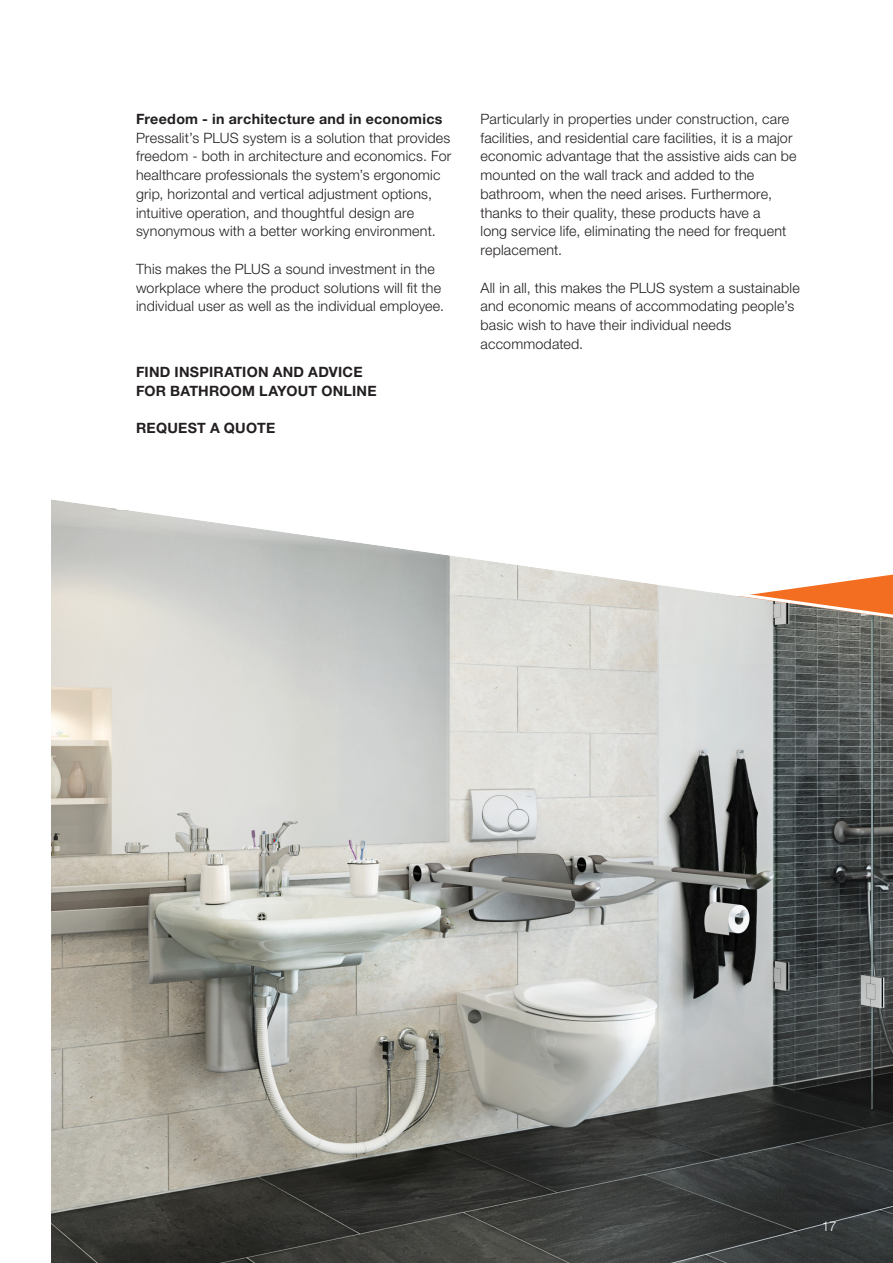
<style>
.page{position:relative;width:893px;height:1263px;background:#fff}
.page>*{position:absolute;margin:0;border:0;box-sizing:border-box;transform-origin:0 0}
.Brødtekst{font:300 14.25px/18.8px "Helvetica Neue LT Std";letter-spacing:.015em;color:#231f20}
.Læs_mere{font:700 14.25px/18.8px "Helvetica Neue";letter-spacing:.02em;color:#231f20}
.Brødtekst-2{font:700 14.25px "Helvetica Neue LT Std";letter-spacing:.02em;color:#231f20}
.t1{font:300 13.5px "Helvetica Neue LT Std";color:#fff}
</style>
<div class="page">
<img style="left:51px;top:630px;width:842px;height:633px">
<svg style="left:51px;top:499px;width:842px;height:131px"></svg>
<p class="Brødtekst-2" style="left:136px;top:110px;width:308px">Freedom - in architecture and in economics</p>
<p class="Brødtekst" style="left:136px;top:128px;width:317px">Pressalit’s PLUS system is a solution that provides freedom - both in architecture and economics. For healthcare professionals the system’s ergonomic grip, horizontal and vertical adjustment options, intuitive operation, and thoughtful design are synonymous with a better working environment.</p>
<p class="Brødtekst" style="left:136px;top:259px;width:310px">This makes the PLUS a sound investment in the workplace where the product solutions will fit the individual user as well as the individual employee.</p>
<p class="Læs_mere" style="left:136px;top:362px;width:242px">FIND INSPIRATION AND ADVICE<br>FOR BATHROOM LAYOUT ONLINE</p>
<p class="Læs_mere" style="left:136px;top:418px;width:141px">REQUEST A QUOTE</p>
<p class="Brødtekst" style="left:480px;top:109px;width:318px">Particularly in properties under construction, care facilities, and residential care facilities, it is a major economic advantage that the assistive aids can be mounted on the wall track and added to the bathroom, when the need arises. Furthermore, thanks to their quality, these products have a<br>long service life, eliminating the need for frequent replacement.</p>
<p class="Brødtekst" style="left:480px;top:278px;width:321px">All in all, this makes the PLUS system a sustainable and economic means of accommodating people’s basic wish to have their individual needs accommodated.</p>
<p class="t1" style="left:822px;top:1218px;width:17px">17</p>
</div>
